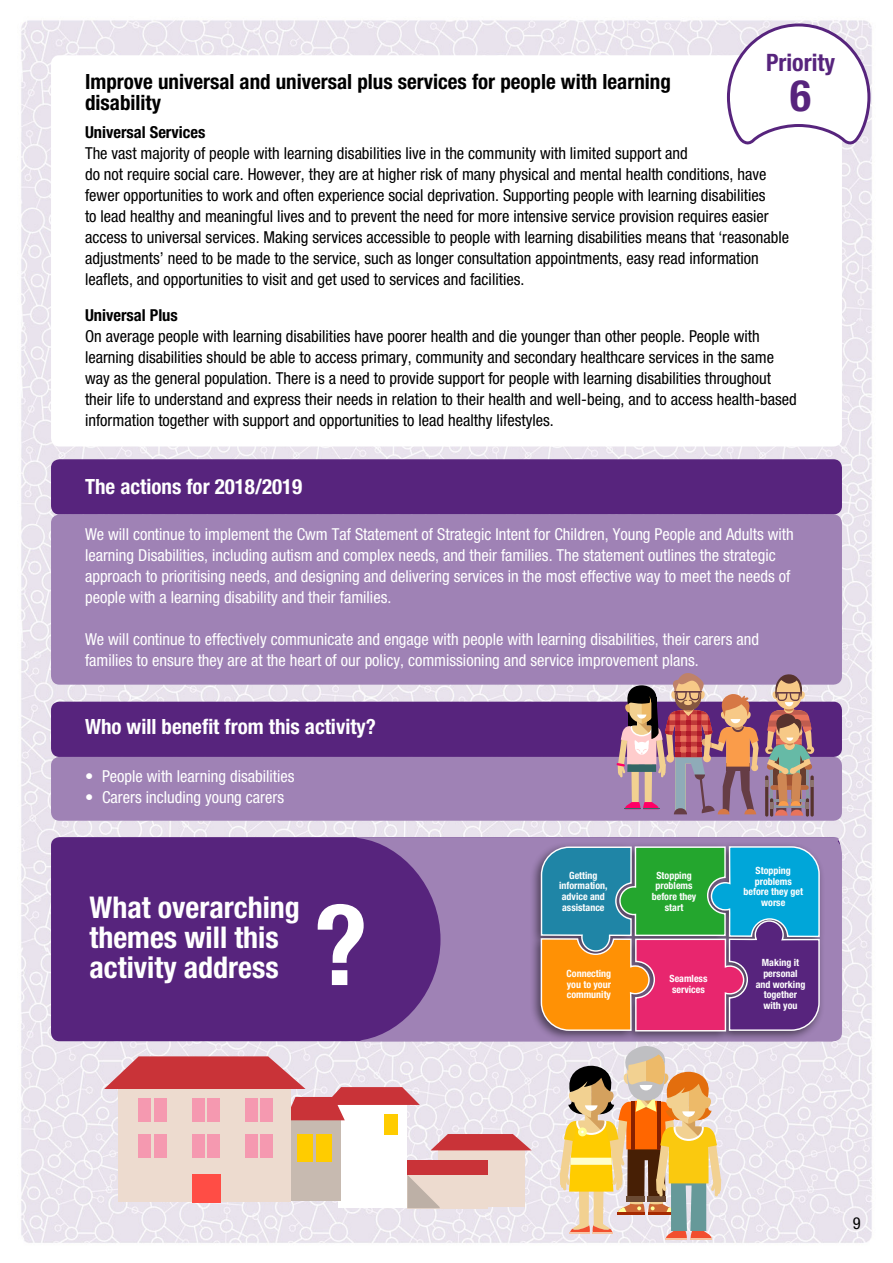
<style>
.page{position:relative;width:893px;height:1263px;background:#fff}
.page>*{position:absolute;margin:0;border:0;box-sizing:border-box;transform-origin:0 0}
.t1{font:700 condensed 112.35px "Helvetica Neue";color:#fff}
.t2{font:700 condensed 43.5px "Helvetica Neue";color:#57247d}
.t3{font:700 condensed 30px/30px "Helvetica Neue";color:#fff}
.t4{font:700 condensed 24px "Helvetica Neue";color:#57247d}
.t5{font:700 condensed 21px/21px "Helvetica Neue";color:#000}
.t6{font:700 condensed 21px "Helvetica Neue";color:#fff}
.t7{font:condensed 16.5px/21px "Helvetica Neue";color:#000}
.t8{font:condensed 16.5px/21px "Helvetica Neue";color:#fff}
.t9{font:700 condensed 16.5px "Helvetica Neue";color:#000}
.t10{font:700 condensed 10.05px/10.6px "Helvetica Neue";color:#fff;text-align:center}
.t11{font:700 condensed 9.9px/10.6px "Helvetica Neue";color:#fff;text-align:center}
.t12{font:700 condensed 8.4px/9px "Helvetica Neue";color:#fff;text-align:center}
</style>
<div class="page">
<img style="left:21px;top:20px;width:851px;height:1223px">
<div style="left:51px;top:459px;width:791px;height:55px;background:#57247d;border-radius:9px"></div>
<div style="left:51px;top:702px;width:791px;height:55px;background:#57247d;border-radius:9px"></div>
<div style="left:51px;top:514px;width:791px;height:171px;background:#9f82b5;border-radius:9px"></div>
<div style="left:51px;top:757px;width:791px;height:64px;background:#9f82b5;border-radius:9px"></div>
<div style="left:51px;top:837px;width:789px;height:204px;background:#57247d;border-radius:9px"></div>
<svg style="left:352px;top:837px;width:490px;height:204px;fill:#9f82b5"></svg>
<div style="left:51px;top:55px;width:791px;height:391px;background:#fff;border-radius:9px"></div>
<svg style="left:725px;top:22px;width:147px;height:126px"></svg>
<div style="left:530px;top:841px;width:295px;height:201px;background:#000;opacity:.5"></div>
<div style="left:438px;top:1150px;width:86px;height:57px;background:#eddbcf"></div>
<svg style="left:431px;top:1134px;width:101px;height:16px"></svg>
<div style="left:338px;top:1099px;width:69px;height:109px;background:#fff"></div>
<div style="left:384px;top:1114px;width:13px;height:20px;background:#fc0"></div>
<div style="left:289px;top:1120px;width:52px;height:80px;background:#c7bab0"></div>
<div style="left:298px;top:1134px;width:15px;height:27px;background:#fc0"></div>
<div style="left:317px;top:1134px;width:15px;height:27px;background:#fc0"></div>
<div style="left:118px;top:1089px;width:173px;height:112px;background:#eddbcf"></div>
<svg style="left:104px;top:1056px;width:316px;height:64px"></svg>
<div style="left:192px;top:1174px;width:29px;height:28px;background:#ff4d45"></div>
<div style="left:154px;top:1098px;width:12px;height:23px;background:#f599b0"></div>
<div style="left:138px;top:1098px;width:13px;height:23px;background:#f599b0"></div>
<div style="left:207px;top:1098px;width:13px;height:23px;background:#f599b0"></div>
<div style="left:192px;top:1098px;width:13px;height:23px;background:#f599b0"></div>
<div style="left:260px;top:1098px;width:13px;height:23px;background:#f599b0"></div>
<div style="left:245px;top:1098px;width:13px;height:23px;background:#f599b0"></div>
<div style="left:154px;top:1134px;width:12px;height:23px;background:#f599b0"></div>
<div style="left:138px;top:1134px;width:13px;height:23px;background:#f599b0"></div>
<div style="left:207px;top:1134px;width:13px;height:23px;background:#f599b0"></div>
<div style="left:192px;top:1134px;width:13px;height:23px;background:#f599b0"></div>
<div style="left:260px;top:1134px;width:13px;height:23px;background:#f599b0"></div>
<div style="left:245px;top:1134px;width:13px;height:23px;background:#f599b0"></div>
<div style="left:407px;top:1161px;width:80px;height:14px;background:#c93338"></div>
<div style="left:407px;top:1175px;width:80px;height:33px;background:#eddbcf"></div>
<svg style="left:407px;top:1175px;width:33px;height:33px"></svg>
<hr style="left:665px;top:1238px;width:22px;height:2px;background:#f7c4a3">
<hr style="left:690px;top:1238px;width:22px;height:2px;background:#f7c4a3">
<svg style="left:540px;top:673px;width:280px;height:566px"></svg>
<p class="t5" style="left:85px;top:70px;width:587px">Improve universal and universal plus services for people with learning disability</p>
<p class="t4" style="left:766px;top:47px;width:71px">Priority</p>
<p class="t2" style="left:790px;top:69px;width:22px">6</p>
<p class="t9" style="left:85px;top:122px;width:122px">Universal Services</p>
<p class="t7" style="left:85px;top:142px;width:706px">The vast majority of people with learning disabilities live in the community with limited support and<br>do not require social care. However, they are at higher risk of many physical and mental health conditions, have fewer opportunities to work and often experience social deprivation. Supporting people with learning disabilities<br>to lead healthy and meaningful lives and to prevent the need for more intensive service provision requires easier access to universal services. Making services accessible to people with learning disabilities means that ‘reasonable adjustments’ need to be made to the service, such as longer consultation appointments, easy read information leaflets, and opportunities to visit and get used to services and facilities.</p>
<p class="t9" style="left:85px;top:305px;width:94px">Universal Plus</p>
<p class="t7" style="left:85px;top:325px;width:713px">On average people with learning disabilities have poorer health and die younger than other people. People with learning disabilities should be able to access primary, community and secondary healthcare services in the same way as the general population. There is a need to provide support for people with learning disabilities throughout their life to understand and express their needs in relation to their health and well-being, and to access health-based information together with support and opportunities to lead healthy lifestyles.</p>
<p class="t6" style="left:85px;top:473px;width:219px">The actions for 2018/2019</p>
<p class="t8" style="left:85px;top:524px;width:710px">We will continue to implement the Cwm Taf Statement of Strategic Intent for Children, Young People and Adults with learning Disabilities, including autism and complex needs, and their families. The statement outlines the strategic approach to prioritising needs, and designing and delivering services in the most effective way to meet the needs of people with a learning disability and their families.</p>
<p class="t8" style="left:85px;top:629px;width:675px">We will continue to effectively communicate and engage with people with learning disabilities, their carers and families to ensure they are at the heart of our policy, commissioning and service improvement plans.</p>
<p class="t6" style="left:85px;top:714px;width:292px">Who will benefit from this activity?</p>
<p class="t8" style="left:85px;top:765px;width:211px">• People with learning disabilities</p>
<p class="t8" style="left:85px;top:786px;width:201px">• Carers including young carers</p>
<p class="t3" style="left:90px;top:892px;width:212px">What overarching themes will this activity address</p>
<p class="t1" style="left:314px;top:877px;width:56px">?</p>
<p class="t11" style="left:559px;top:870px;width:50px">Getting information, advice and assistance</p>
<p class="t12" style="left:576px;top:878px;width:42px">Getting information, advice and assistance</p>
<p class="t11" style="left:656px;top:870px;width:37px">Stopping</p>
<p class="t11" style="left:655px;top:880px;width:39px">problems</p>
<p class="t11" style="left:652px;top:891px;width:46px">before they</p>
<p class="t11" style="left:665px;top:902px;width:20px">start</p>
<p class="t12" style="left:658px;top:878px;width:31px">Stopping</p>
<p class="t12" style="left:657px;top:887px;width:33px">problems</p>
<p class="t12" style="left:654px;top:896px;width:39px">before they</p>
<p class="t12" style="left:665px;top:905px;width:17px">start</p>
<p class="t11" style="left:756px;top:865px;width:37px">Stopping</p>
<p class="t11" style="left:743px;top:876px;width:61px">problems before they get worse</p>
<p class="t10" style="left:749px;top:867px;width:37px">Stopping</p>
<p class="t10" style="left:734px;top:878px;width:66px">problems before they get worse</p>
<p class="t11" style="left:567px;top:968px;width:46px">Connecting</p>
<p class="t11" style="left:567px;top:979px;width:46px">you to your</p>
<p class="t11" style="left:567px;top:989px;width:46px">community</p>
<p class="t12" style="left:582px;top:970px;width:39px">you to your</p>
<p class="t12" style="left:582px;top:979px;width:39px">community</p>
<p class="t10" style="left:663px;top:971px;width:40px">Seamless</p>
<p class="t11" style="left:669px;top:973px;width:40px">Seamless</p>
<p class="t11" style="left:672px;top:984px;width:34px">services</p>
<p class="t10" style="left:665px;top:981px;width:34px">services</p>
<p class="t10" style="left:755px;top:955px;width:39px">Making it</p>
<p class="t10" style="left:757px;top:965px;width:36px">personal</p>
<p class="t10" style="left:749px;top:976px;width:51px">and working</p>
<p class="t10" style="left:757px;top:987px;width:35px">together</p>
<p class="t10" style="left:757px;top:997px;width:35px">with you</p>
<p class="t11" style="left:762px;top:957px;width:39px">Making it</p>
<p class="t11" style="left:763px;top:968px;width:36px">personal</p>
<p class="t11" style="left:756px;top:979px;width:51px">and working</p>
<p class="t11" style="left:764px;top:989px;width:35px">together</p>
<p class="t11" style="left:763px;top:1000px;width:35px">with you</p>
<p class="t7" style="left:853px;top:1212px;width:9px">9</p>
</div>
